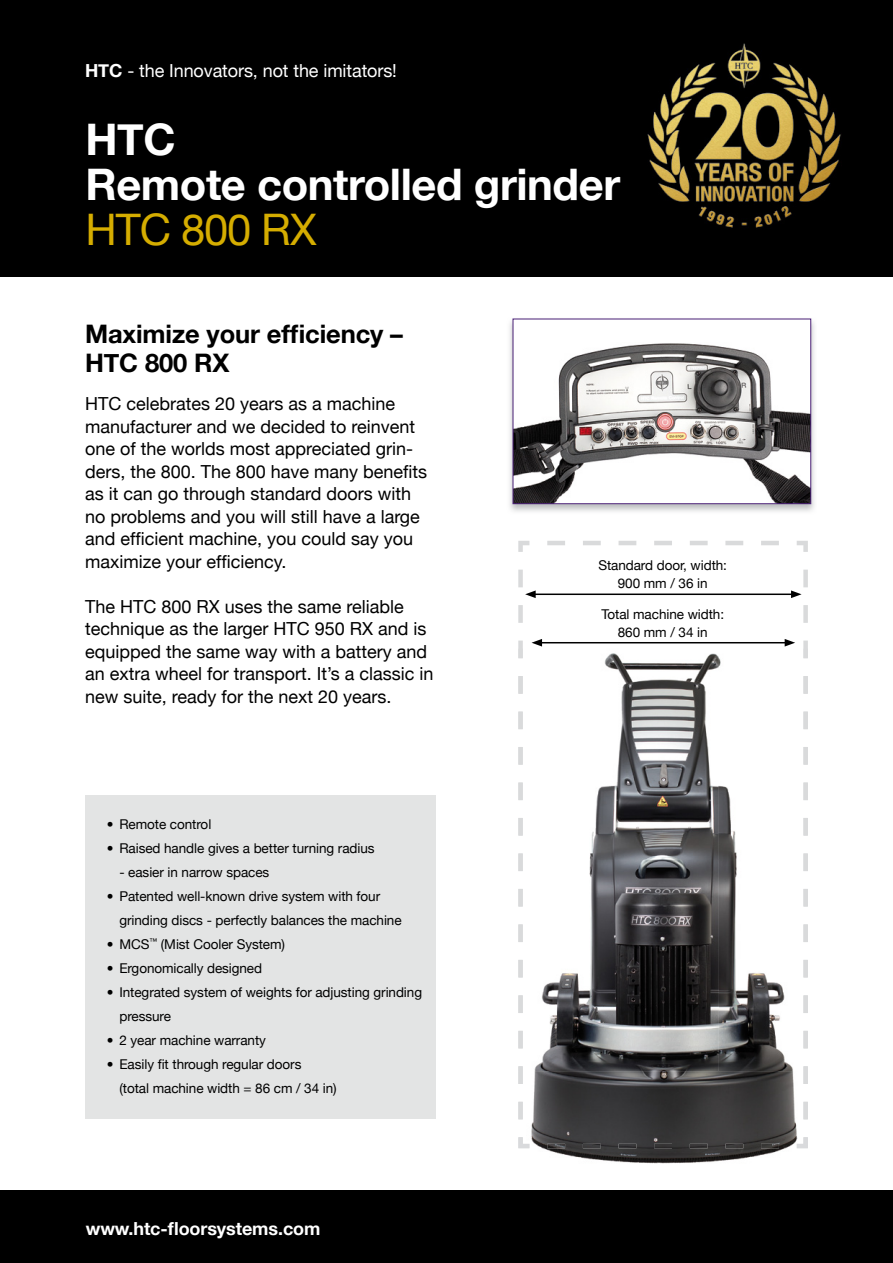
<style>
.page{position:relative;width:893px;height:1263px;background:#fff}
.page>*{position:absolute;margin:0;border:0;box-sizing:border-box;transform-origin:0 0}
.t1{font:700 43.5px/45px "Helvetica Neue";letter-spacing:-.01em;color:#fff}
.t2{font:43.5px "Helvetica Neue";letter-spacing:-.025em;color:#d5ad00}
.t3{font:700 25.5px/28.5px "Helvetica Neue";letter-spacing:-.005em;color:#000}
.t4{font:18px/22.5px "Helvetica Neue";color:#000}
.t5{font:18px "Helvetica Neue";letter-spacing:-.005em;color:#fff}
.t6{font:700 18px "Helvetica Neue";letter-spacing:-.005em;color:#fff}
.t7{font:13.5px/24px "Helvetica Neue";letter-spacing:-.005em;color:#000}
.s1{font-weight:700}
</style>
<div class="page">
<svg style="left:518px;top:541px;width:290px;height:106px"></svg>
<div style="left:0;top:0;width:893px;height:276px;background:#000"></div>
<div style="left:0;top:1191px;width:893px;height:72px;background:#000"></div>
<div style="left:85px;top:795px;width:350px;height:323px;background:#e3e4e4"></div>
<img style="left:509px;top:318px;width:306px;height:194px">
<img style="left:515px;top:321px;width:294px;height:181px">
<div style="left:513px;top:319px;width:298px;height:185px;border:1px solid #4b2177"></div>
<img style="left:518px;top:653px;width:290px;height:511px">
<img style="left:518px;top:1137px;width:290px;height:11px">
<img style="left:647px;top:43px;width:194px;height:185px">
<hr style="left:533px;top:593px;width:260px;height:2px;background:#000">
<hr style="left:540px;top:642px;width:247px;height:1px;background:#000">
<svg style="left:518px;top:570px;width:24px;height:549px"></svg>
<svg style="left:785px;top:570px;width:23px;height:549px"></svg>
<p class="t5" style="left:85px;top:59px;width:313px"><span class="s1">HTC</span> - the Innovators, not the imitators!</p>
<h1 class="t1" style="left:85px;top:116px;width:536px">HTC<br>Remote controlled grinder</h1>
<h1 class="t2" style="left:85px;top:204px;width:233px">HTC 800 RX</h1>
<h2 class="t3" style="left:85px;top:320px;width:319px">Maximize your efficiency –<br>HTC 800 RX</h2>
<p class="t4" style="left:85px;top:392px;width:344px">HTC celebrates 20 years as a machine manufacturer and we decided to reinvent one of the worlds most appreciated grin&shy;ders, the 800. The 800 have many benefits as it can go through standard doors with no problems and you will still have a large and efficient machine, you could say you maximize your efficiency.</p>
<p class="t4" style="left:85px;top:595px;width:350px">The HTC 800 RX uses the same reliable technique as the larger HTC 950 RX and is equipped the same way with a battery and an extra wheel for transport. It’s a classic in new suite, ready for the next 20 years.</p>
<p class="t7" style="left:107px;top:812px;width:106px">• Remote control</p>
<p class="t7" style="left:107px;top:836px;width:269px">• Raised handle gives a better turning radius</p>
<p class="t7" style="left:119px;top:860px;width:151px">- easier in narrow spaces</p>
<p class="t7" style="left:119px;top:884px;width:284px;text-indent:-13px">• Patented well-known drive system with four grinding discs - perfectly balances the machine</p>
<p class="t7" style="left:107px;top:932px;width:180px">• MCS<sup>™</sup> (Mist Cooler System)</p>
<p class="t7" style="left:107px;top:956px;width:157px">• Ergonomically designed</p>
<p class="t7" style="left:119px;top:980px;width:304px;text-indent:-13px">• Integrated system of weights for adjusting grinding pressure</p>
<p class="t7" style="left:107px;top:1028px;width:161px">• 2 year machine warranty</p>
<p class="t7" style="left:119px;top:1052px;width:219px;text-indent:-13px">• Easily fit through regular doors<br>(total machine width = 86 cm / 34 in)</p>
<p class="t6" style="left:86px;top:1217px;width:236px">www.htc-floorsystems.com</p>
<p class="t7" style="left:598px;top:556px;width:130px;line-height:18px;text-align:center">Standard door, width:<br>900 mm / 36 in</p>
<p class="t7" style="left:601px;top:604px;width:124px;line-height:18px;text-align:center">Total machine width:<br>860 mm / 34 in</p>
</div>
